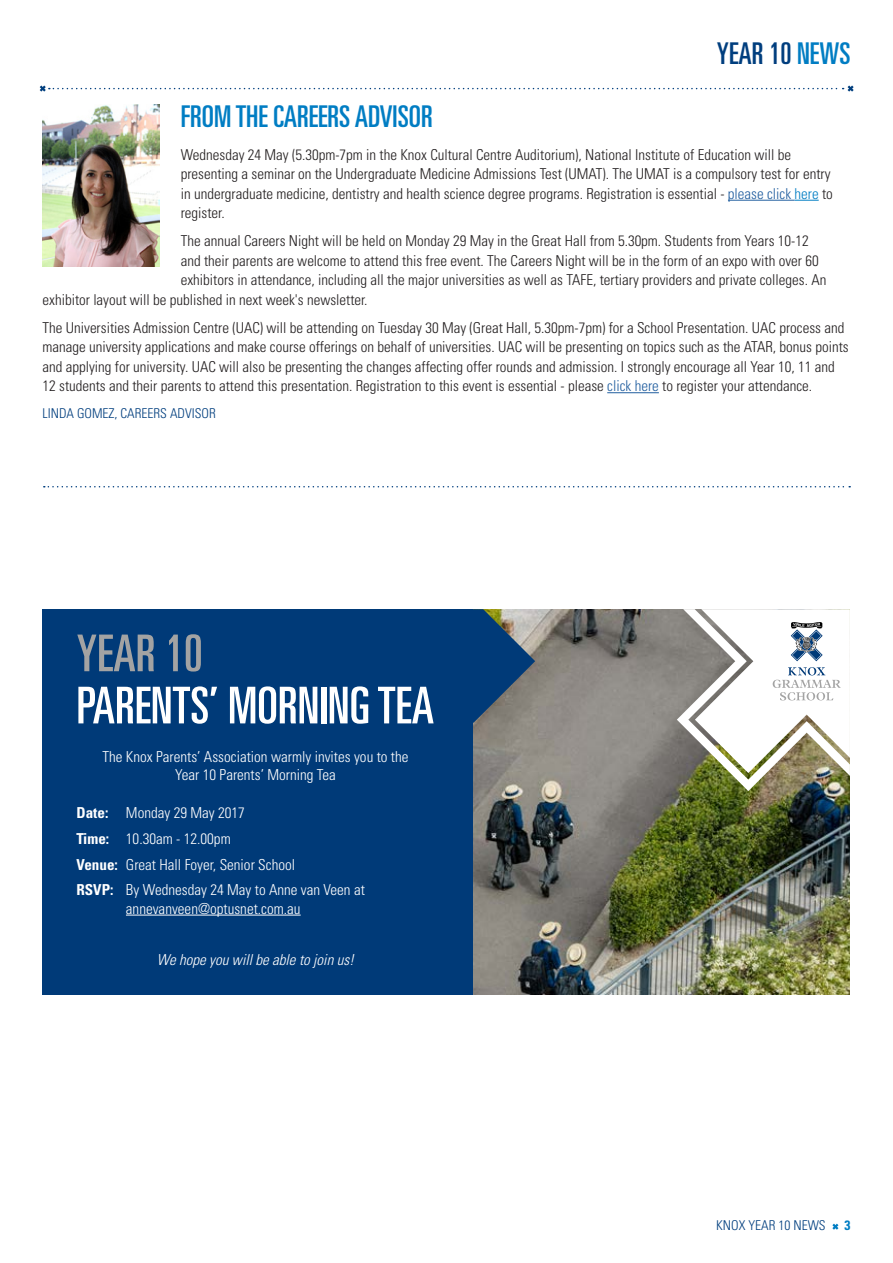
<style>
.page{position:relative;width:893px;height:1263px;background:#fff}
.page>*{position:absolute;margin:0;border:0;box-sizing:border-box;transform-origin:0 0}
.t1{font:ultra-condensed 50.85px/52.2px "Univers LT Std";color:#fff}
.SECTION_HEADING{font:ultra-condensed 30px "Univers LT Std";color:#007dc3}
.t2{font:ultra-condensed 30px "Univers LT Std";color:#003e7e}
.t3{font:300 condensed 15.15px/26px "Univers LT Std";color:#fff;text-align:center}
.t4{font:italic 300 condensed 15.15px "Univers LT Std";color:#fff}
.COPY{font:300 condensed 15px/19.5px "Univers LT Std";color:#231f20}
.AUTHOR{font:300 condensed 13.5px "Univers LT Std";color:#003e7e}
.t5{font:700 condensed 13.5px "Univers LT Std";color:#007dc3}
.s1{color:#007dc3}
.s2{color:#215e9f}
.s3{color:#a3a3a3}
.s4{font-weight:700}
</style>
<div class="page">
<svg style="left:832px;top:1223px;width:7px;height:7px"></svg>
<svg style="left:39px;top:85px;width:815px;height:7px"></svg>
<img style="left:43px;top:104px;width:116px;height:163px">
<hr style="left:728px;top:200px;width:67px;height:1px;background:#215e9f">
<svg style="left:795px;top:200px;width:24px;height:1px"></svg>
<hr style="left:607px;top:392px;width:52px;height:1px;background:#215e9f">
<div style="left:43px;top:609px;width:430px;height:385px;background:#003a78"></div>
<hr style="left:126px;top:915px;width:175px;height:1px;background:#fff">
<img style="left:473px;top:609px;width:377px;height:385px">
<svg style="left:677px;top:609px;width:173px;height:182px"></svg>
<svg style="left:473px;top:609px;width:62px;height:114px;background:#47637e"></svg>
<svg style="left:44px;top:486px;width:806px;height:1px"></svg>
<h2 class="t2" style="left:717px;top:37px;width:135px">YEAR 10 <span class="s1">NEWS</span></h2>
<p class="SECTION_HEADING" style="left:181px;top:99px;width:253px">FROM THE CAREERS ADVISOR</p>
<p class="COPY" style="left:181px;top:145px;width:654px">Wednesday 24 May (5.30pm-7pm in the Knox Cultural Centre Auditorium), National Institute of Education will be presenting a seminar on the Undergraduate Medicine Admissions Test (UMAT). The UMAT is a compulsory test for entry in undergraduate medicine, dentistry and health science degree programs. Registration is essential - <span class="s2">please click</span> <span class="s1">here</span> to register.</p>
<p class="COPY" style="left:181px;top:231px;width:629px">The annual Careers Night will be held on Monday 29 May in the Great Hall from 5.30pm. Students from Years 10-12</p>
<p class="COPY" style="left:181px;top:251px;width:639px">and their parents are welcome to attend this free event. The Careers Night will be in the form of an expo with over 60</p>
<p class="COPY" style="left:181px;top:270px;width:647px">exhibitors in attendance, including all the major universities as well as TAFE, tertiary providers and private colleges. An</p>
<p class="COPY" style="left:43px;top:290px;width:327px">exhibitor layout will be published in next week's newsletter.</p>
<p class="COPY" style="left:43px;top:318px;width:808px">The Universities Admission Centre (UAC) will be attending on Tuesday 30 May (Great Hall, 5.30pm-7pm) for a School Presentation. UAC process and manage university applications and make course offerings on behalf of universities. UAC will be presenting on topics such as the ATAR, bonus points and applying for university. UAC will also be presenting the changes affecting offer rounds and admission. I strongly encourage all Year 10, 11 and 12 students and their parents to attend this presentation. Registration to this event is essential - please <span class="s2">click here</span> to register your attendance.</p>
<p class="AUTHOR" style="left:43px;top:405px;width:175px">LINDA GOMEZ, CAREERS ADVISOR</p>
<p class="t1" style="left:77px;top:627px;width:359px"><span class="s3">YEAR 10<br></span>PARENTS’ MORNING TEA</p>
<p class="t3" style="left:102px;top:748px;width:308px;line-height:18.1px">The Knox Parents’ Association warmly invites you to the<br>Year 10 Parents’ Morning Tea</p>
<p class="t3" style="left:77px;top:799px;width:290px;text-align:left"><span class="s4">Date:</span> Monday 29 May 2017<br><span class="s4">Time:</span> 10.30am - 12.00pm<br><span class="s4">Venue:</span> Great Hall Foyer, Senior School<br><span class="s4">RSVP:</span> By Wednesday 24 May to Anne van Veen at</p>
<p class="t3" style="left:126px;top:895px;width:176px">annevanveen@optusnet.com.au</p>
<p class="t4" style="left:157px;top:951px;width:199px">We hope you will be able to join us!</p>
<p class="AUTHOR" style="left:716px;top:1217px;width:111px">KNOX YEAR 10 NEWS</p>
<p class="t5" style="left:844px;top:1217px;width:7px">3</p>
</div>
